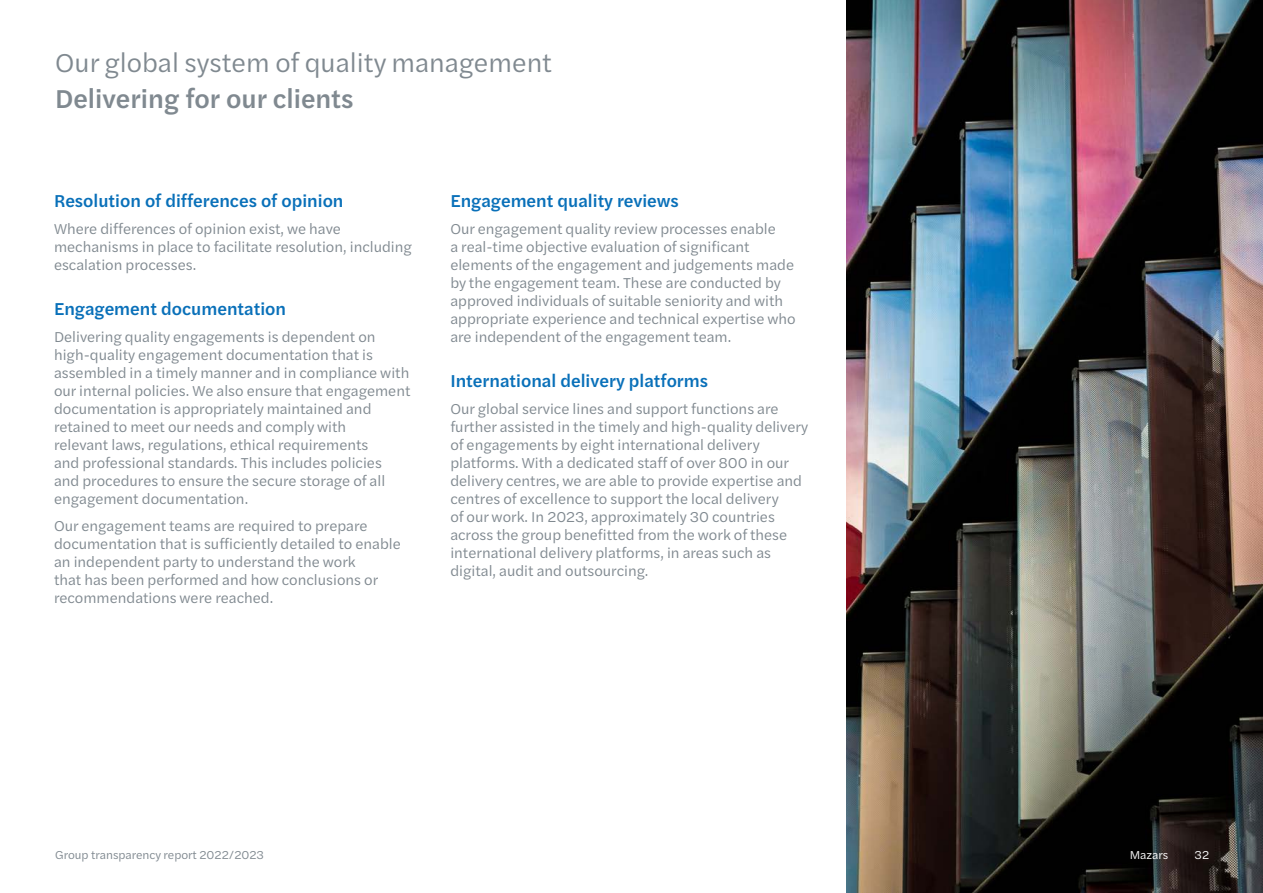
<style>
.page{position:relative;width:1263px;height:893px;background:#fff}
.page>*{position:absolute;margin:0;border:0;box-sizing:border-box;transform-origin:0 0}
.Page_title{font:27px "Halyard Text";color:#808990}
.Page_subtitle{font:500 27px "Halyard Text";color:#808990}
.Heading_1{font:500 18px "Halyard Text";color:#0970b9}
.Body_text{font:15px/18px "Halyard Text";color:#808990}
.t1{font:12px "Halyard Text";color:#808990}
.t2{font:12px "Halyard Text";color:#fff}
</style>
<div class="page">
<img style="left:847px;top:0;width:416px;height:893px">
<p class="Page_title" style="left:55px;top:43px;width:498px">Our global system of quality management</p>
<p class="Page_subtitle" style="left:55px;top:79px;width:300px">Delivering for our clients</p>
<p class="Heading_1" style="left:54px;top:188px;width:291px">Resolution of differences of opinion</p>
<p class="Body_text" style="left:54px;top:219px;width:359px">Where differences of opinion exist, we have mechanisms in place to facilitate resolution, including escalation processes.</p>
<p class="Heading_1" style="left:54px;top:296px;width:234px">Engagement documentation</p>
<p class="Body_text" style="left:54px;top:327px;width:358px">Delivering quality engagements is dependent on high-quality engagement documentation that is assembled in a timely manner and in compliance with our internal policies. We also ensure that engagement documentation is appropriately maintained and retained to meet our needs and comply with<br>relevant laws, regulations, ethical requirements<br>and professional standards. This includes policies and procedures to ensure the secure storage of all engagement documentation.</p>
<p class="Body_text" style="left:54px;top:516px;width:348px">Our engagement teams are required to prepare documentation that is sufficiently detailed to enable an independent party to understand the work<br>that has been performed and how conclusions or recommendations were reached.</p>
<p class="Heading_1" style="left:450px;top:188px;width:230px">Engagement quality reviews</p>
<p class="Body_text" style="left:450px;top:219px;width:347px">Our engagement quality review processes enable<br>a real-time objective evaluation of significant elements of the engagement and judgements made by the engagement team. These are conducted by approved individuals of suitable seniority and with appropriate experience and technical expertise who are independent of the engagement team.</p>
<p class="Heading_1" style="left:450px;top:368px;width:259px">International delivery platforms</p>
<p class="Body_text" style="left:450px;top:399px;width:359px">Our global service lines and support functions are further assisted in the timely and high-quality delivery of engagements by eight international delivery platforms. With a dedicated staff of over 800 in our delivery centres, we are able to provide expertise and centres of excellence to support the local delivery<br>of our work. In 2023, approximately 30 countries across the group benefitted from the work of these international delivery platforms, in areas such as digital, audit and outsourcing.</p>
<p class="t1" style="left:55px;top:846px;width:210px">Group transparency report 2022/2023</p>
<p class="t2" style="left:1130px;top:846px;width:40px">Mazars</p>
<p class="t2" style="left:1194px;top:846px;width:16px">32</p>
</div>
